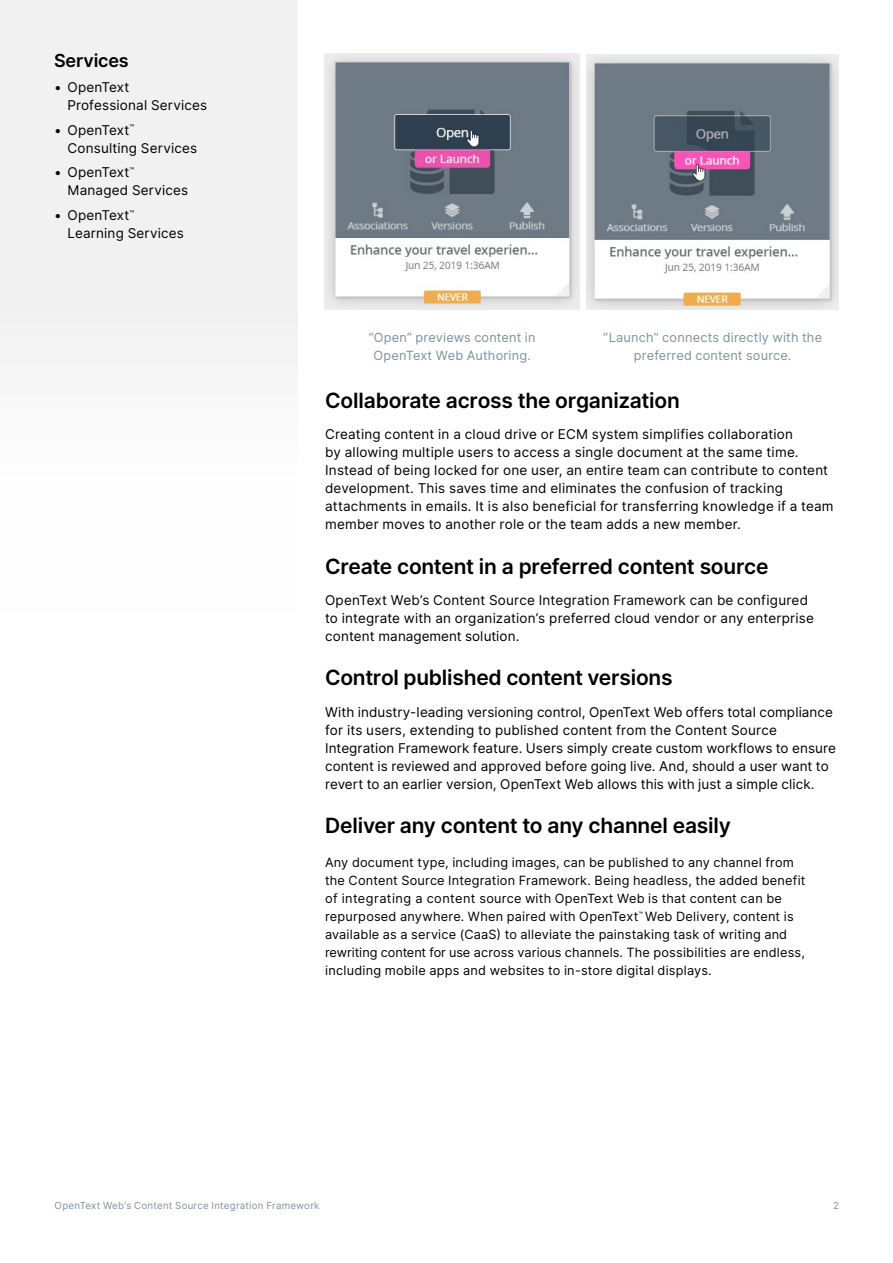
<style>
.page{position:relative;width:893px;height:1263px;background:#fff}
.page>*{position:absolute;margin:0;border:0;box-sizing:border-box;transform-origin:0 0}
.H2_Heading{font:600 21px "Inter";letter-spacing:-.01em;color:#000}
.H3_Heading{font:600 18px "Inter";letter-spacing:-.01em;color:#000}
.Body{font:13.5px/18px "Inter";letter-spacing:.01em;color:#000}
.Body-2{font:12.75px/18px "Inter";letter-spacing:.015em;color:#000}
.t1{font:12.75px/18px "Inter";letter-spacing:.015em;color:#7e929f;text-align:center}
.t2{font:9.75px "Inter";letter-spacing:.025em;color:#7e929f}
</style>
<div class="page">
<div style="left:0;top:0;width:298px;height:352px;background:#f1f1f2"></div>
<img style="left:325px;top:54px;width:254px;height:255px">
<img style="left:586px;top:54px;width:253px;height:255px">
<h3 class="H3_Heading" style="left:54px;top:47px;width:76px">Services</h3>
<p class="Body" style="left:68px;top:78px;width:141px;text-indent:-14px">• OpenText<br>Professional Services</p>
<p class="Body" style="left:68px;top:120px;width:131px;text-indent:-14px">• OpenText<sup>™<br></sup>Consulting Services</p>
<p class="Body" style="left:68px;top:163px;width:122px;text-indent:-14px">• OpenText<sup>™<br></sup>Managed Services</p>
<p class="Body" style="left:68px;top:206px;width:118px;text-indent:-14px">• OpenText<sup>™<br></sup>Learning Services</p>
<p class="t1" style="left:369px;top:328px;width:168px">“Open” previews content in<br>OpenText Web Authoring.</p>
<p class="t1" style="left:603px;top:328px;width:220px">“Launch” connects directly with the preferred content source.</p>
<h2 class="H2_Heading" style="left:325px;top:385px;width:356px">Collaborate across the organization</h2>
<p class="Body" style="left:325px;top:425px;width:510px">Creating content in a cloud drive or ECM system simplifies collaboration<br>by allowing multiple users to access a single document at the same time.<br>Instead of being locked for one user, an entire team can contribute to content development. This saves time and eliminates the confusion of tracking attachments in emails. It is also beneficial for transferring knowledge if a team member moves to another role or the team adds a new member.</p>
<h2 class="H2_Heading" style="left:325px;top:551px;width:445px">Create content in a preferred content source</h2>
<p class="Body" style="left:325px;top:591px;width:490px">OpenText Web’s Content Source Integration Framework can be configured to integrate with an organization’s preferred cloud vendor or any enterprise content management solution.</p>
<h2 class="H2_Heading" style="left:325px;top:662px;width:349px">Control published content versions</h2>
<p class="Body" style="left:325px;top:702px;width:512px">With industry-leading versioning control, OpenText Web offers total compliance for its users, extending to published content from the Content Source Integration Framework feature. Users simply create custom workflows to ensure content is reviewed and approved before going live. And, should a user want to revert to an earlier version, OpenText Web allows this with just a simple click.</p>
<h2 class="H2_Heading" style="left:325px;top:810px;width:407px">Deliver any content to any channel easily</h2>
<p class="Body-2" style="left:325px;top:853px;width:482px">Any document type, including images, can be published to any channel from the Content Source Integration Framework. Being headless, the added benefit of integrating a content source with OpenText Web is that content can be repurposed anywhere. When paired with OpenText<sup>™</sup> Web Delivery, content is available as a service (CaaS) to alleviate the painstaking task of writing and rewriting content for use across various channels. The possibilities are endless, including mobile apps and websites to in-store digital displays.</p>
<p class="t2" style="left:55px;top:1198px;width:266px">OpenText Web’s Content Source Integration Framework</p>
<p class="t2" style="left:833px;top:1198px;width:7px">2</p>
</div>
